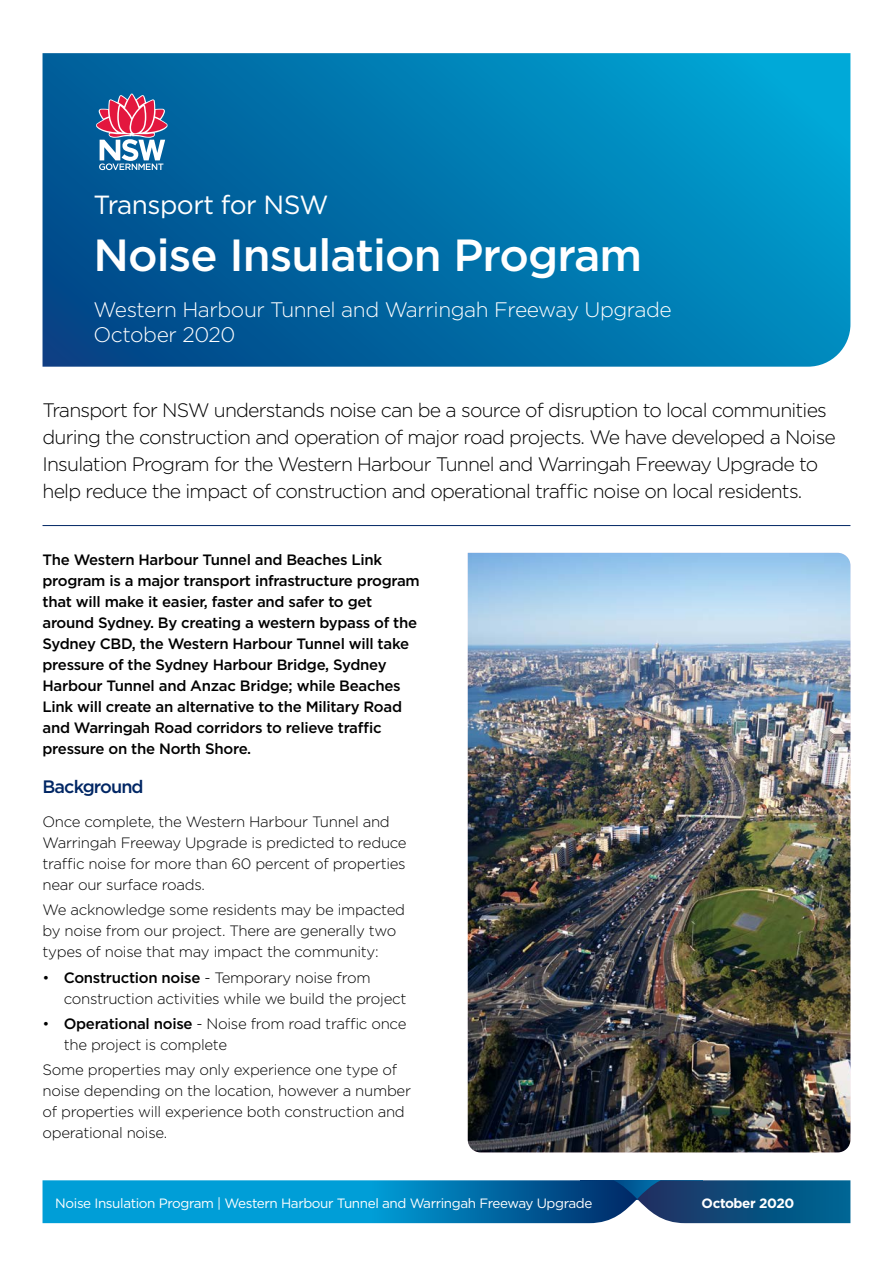
<style>
.page{position:relative;width:893px;height:1263px;background:#fff}
.page>*{position:absolute;margin:0;border:0;box-sizing:border-box;transform-origin:0 0}
.t1{font:500 45px "Gotham";letter-spacing:-.02em;color:#fff}
.t2{font:26.25px "Gotham";letter-spacing:-.02em;color:#fff}
.t3{font:300 21px/25.2px "Gotham";letter-spacing:-.02em;color:#fff}
.t4{font:300 19.5px/27px "Gotham";letter-spacing:-.04em;color:#000}
.t5{font:500 18px "Gotham";letter-spacing:-.05em;color:#002664}
.t6{font:300 15px/21px "Gotham";letter-spacing:-.02em;color:#000}
.t7{font:500 15px/21px "Gotham";letter-spacing:-.02em;color:#000}
.t8{font:13.5px "Gotham";letter-spacing:-.03em;color:#fff}
.t9{font:700 13.5px "Gotham";letter-spacing:-.03em;color:#fff}
.s1{font-weight:500}
</style>
<div class="page">
<svg style="left:43px;top:1180px;width:807px;height:43px;background:#097ab0"></svg>
<svg style="left:43px;top:53px;width:807px;height:314px;background:#0075ad"></svg>
<svg style="left:96px;top:94px;width:72px;height:76px"></svg>
<hr style="left:43px;top:525px;width:807px;height:1px;background:#002664">
<img style="left:468px;top:553px;width:382px;height:599px">
<h2 class="t2" style="left:94px;top:188px;width:236px">Transport for NSW</h2>
<h1 class="t1" style="left:94px;top:225px;width:550px">Noise Insulation Program</h1>
<h3 class="t3" style="left:94px;top:296px;width:580px">Western Harbour Tunnel and Warringah Freeway Upgrade<br>October 2020</h3>
<p class="t4" style="left:43px;top:396px;width:795px">Transport for NSW understands noise can be a source of disruption to local communities during the construction and operation of major road projects. We have developed a Noise Insulation Program for the Western Harbour Tunnel and Warringah Freeway Upgrade to help reduce the impact of construction and operational traffic noise on local residents.</p>
<p class="t7" style="left:43px;top:549px;width:379px">The Western Harbour Tunnel and Beaches Link program is a major transport infrastructure program that will make it easier, faster and safer to get around Sydney. By creating a western bypass of the Sydney CBD, the Western Harbour Tunnel will take pressure of the Sydney Harbour Bridge, Sydney Harbour Tunnel and Anzac Bridge; while Beaches Link will create an alternative to the Military Road and Warringah Road corridors to relieve traffic pressure on the North Shore.</p>
<p class="t5" style="left:43px;top:775px;width:103px">Background</p>
<p class="t6" style="left:43px;top:811px;width:366px">Once complete, the Western Harbour Tunnel and Warringah Freeway Upgrade is predicted to reduce traffic noise for more than 60 percent of properties near our surface roads.</p>
<p class="t6" style="left:43px;top:899px;width:364px">We acknowledge some residents may be impacted by noise from our project. There are generally two types of noise that may impact the community:</p>
<p class="t6" style="left:64px;top:966px;width:344px;text-indent:-21px">• <span class="s1">Construction noise</span> - Temporary noise from construction activities while we build the project</p>
<p class="t6" style="left:64px;top:1013px;width:344px;text-indent:-21px">• <span class="s1">Operational noise</span> - Noise from road traffic once the project is complete</p>
<p class="t6" style="left:43px;top:1059px;width:370px">Some properties may only experience one type of noise depending on the location, however a number of properties will experience both construction and operational noise.</p>
<p class="t8" style="left:55px;top:1194px;width:539px">Noise Insulation Program | Western Harbour Tunnel and Warringah Freeway Upgrade</p>
<p class="t9" style="left:702px;top:1194px;width:94px">October 2020</p>
</div>
